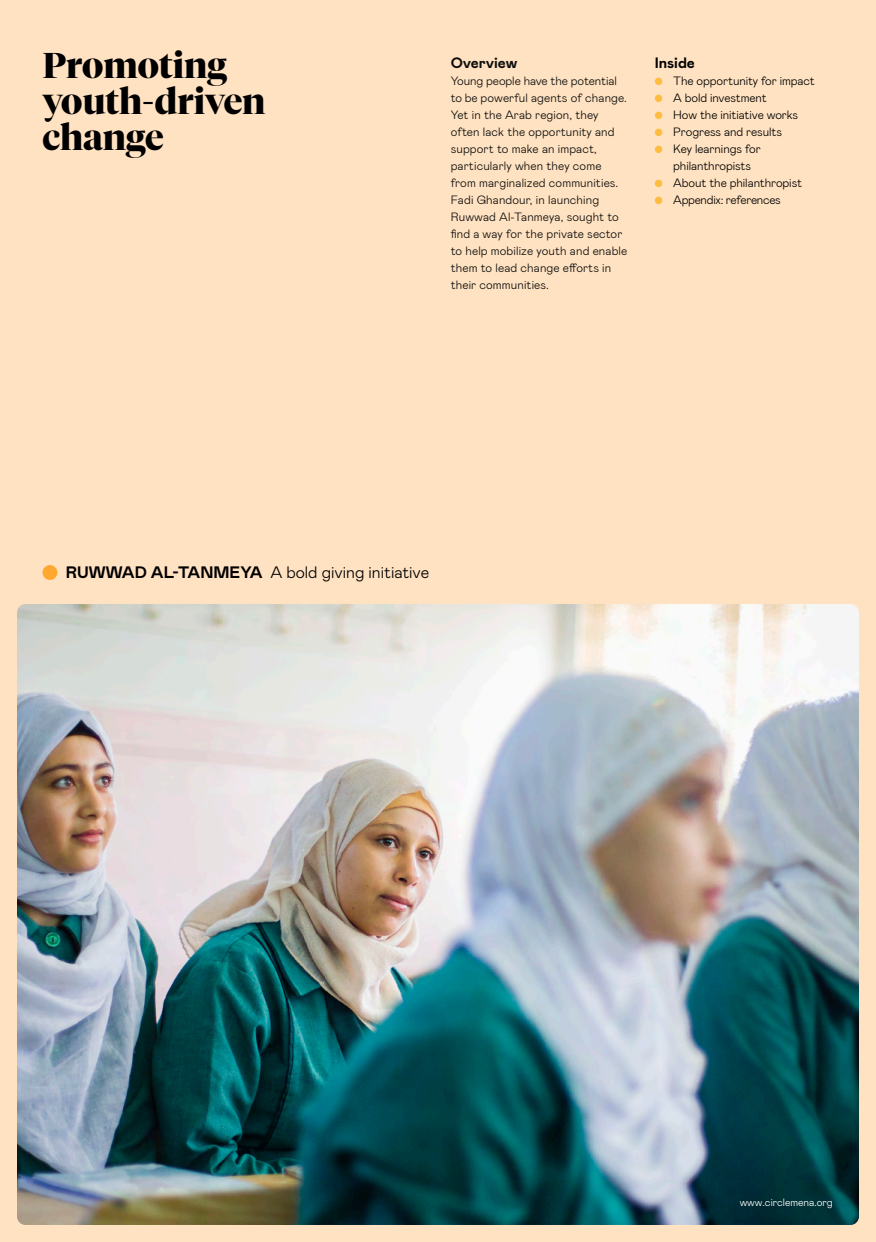
<style>
.page{position:relative;width:876px;height:1242px;background:#ffe2c1}
.page>*{position:absolute;margin:0;border:0;box-sizing:border-box;transform-origin:0 0}
.Case_Study_Title{font:700 35.7px/36px "Tiempos Fine";color:#000}
.Standfirst_bold{font:300 16.5px "Mabry Pro";color:#000}
.Box_headline{font:700 15px "Mabry Pro";letter-spacing:-.005em;color:#0d0d0d}
.Box_headline-2{font:700 15px "Mabry Pro";letter-spacing:-.005em;color:#000}
.Body{font:300 12px/17px "Mabry Pro";letter-spacing:.01em;color:#0d0d0d}
.Body-2{font:300 12px/17px "Mabry Pro";letter-spacing:-.005em;color:#000}
.t1{font:300 10.5px "Mabry Pro";color:#fff}
.s1{font-weight:700}
</style>
<div class="page">
<img style="left:17px;top:604px;width:842px;height:621px">
<div style="left:655px;top:78px;width:7px;height:7px;background:#febd40;border-radius:50%"></div>
<div style="left:655px;top:95px;width:7px;height:7px;background:#febd40;border-radius:50%"></div>
<div style="left:655px;top:112px;width:7px;height:7px;background:#febd40;border-radius:50%"></div>
<div style="left:655px;top:129px;width:7px;height:7px;background:#febd40;border-radius:50%"></div>
<div style="left:655px;top:146px;width:7px;height:7px;background:#febd40;border-radius:50%"></div>
<div style="left:655px;top:180px;width:7px;height:7px;background:#febd40;border-radius:50%"></div>
<div style="left:655px;top:197px;width:7px;height:7px;background:#febd40;border-radius:50%"></div>
<div style="left:43px;top:565px;width:14px;height:15px;background:#ffa830;border-radius:50%"></div>
<p class="Case_Study_Title" style="left:43px;top:47px;width:225px">Promoting youth-driven change</p>
<p class="Box_headline" style="left:451px;top:52px;width:68px">Overview</p>
<p class="Body" style="left:451px;top:72px;width:178px">Young people have the potential to be powerful agents of change.<br>Yet in the Arab region, they often lack the opportunity and support to make an impact, particularly when they come from marginalized communities.<br>Fadi Ghandour, in launching<br>Ruwwad Al-Tanmeya, sought to find a way for the private sector to help mobilize youth and enable them to lead change efforts in their communities.</p>
<p class="Box_headline-2" style="left:655px;top:52px;width:42px">Inside</p>
<p class="Body-2" style="left:673px;top:72px;width:143px">The opportunity for impact</p>
<p class="Body-2" style="left:673px;top:89px;width:95px">A bold investment</p>
<p class="Body-2" style="left:673px;top:106px;width:126px">How the initiative works</p>
<p class="Body-2" style="left:673px;top:123px;width:110px">Progress and results</p>
<p class="Body-2" style="left:673px;top:140px;width:89px">Key learnings for philanthropists</p>
<p class="Body-2" style="left:673px;top:174px;width:130px">About the philanthropist</p>
<p class="Body-2" style="left:673px;top:191px;width:109px">Appendix: references</p>
<p class="Standfirst_bold" style="left:66px;top:561px;width:365px"><span class="s1">RUWWAD AL-TANMEYA</span> A bold giving initiative</p>
<p class="t1" style="left:740px;top:1194px;width:95px">www.circlemena.org</p>
</div>
